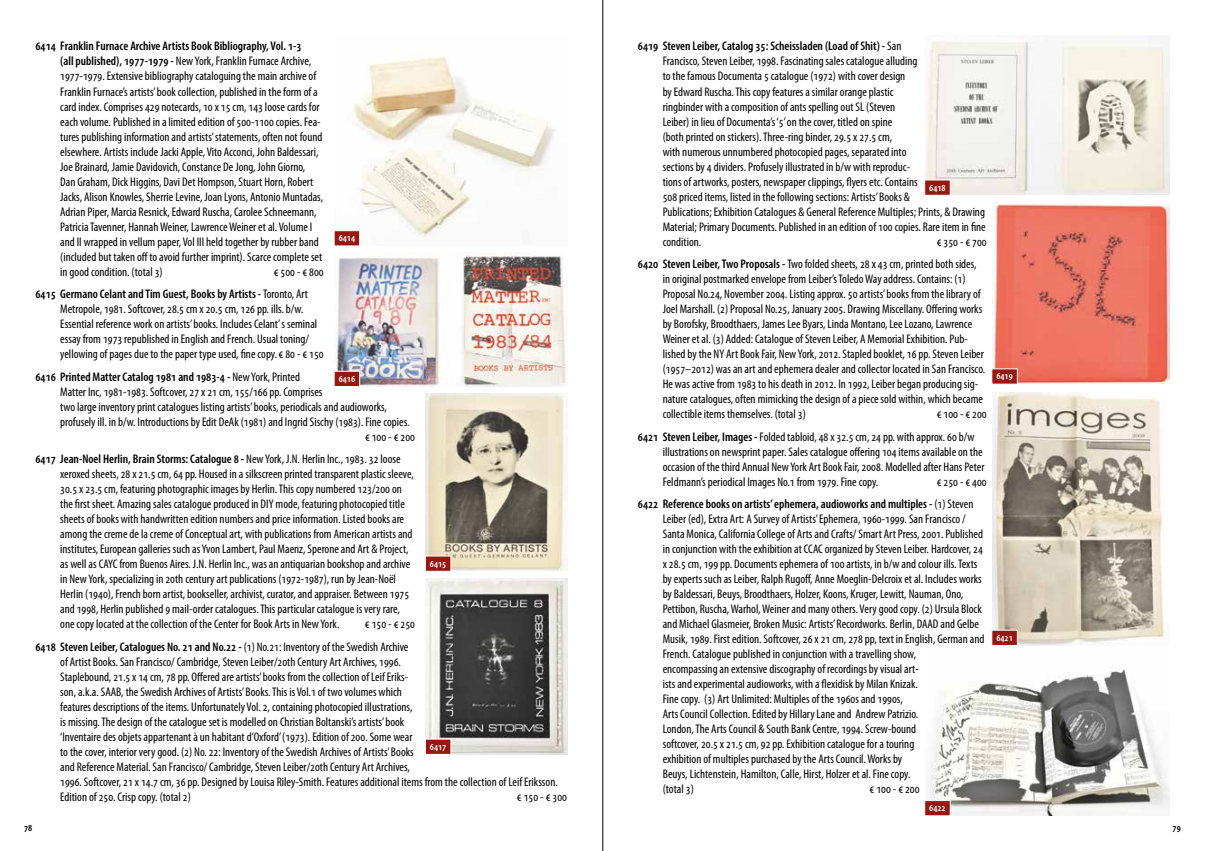
<style>
.page{position:relative;width:1205px;height:851px;background:#fff}
.page>*{position:absolute;margin:0;border:0;box-sizing:border-box;transform-origin:0 0}
.t1{font:condensed 12.5px/15px "Myriad Pro";color:#000}
.t2{font:600 condensed 12.5px/22.5px "Myriad Pro";color:#000}
.t3{font:600 condensed 10px "Myriad Pro";color:#fff}
.t4{font:600 condensed 10px "Myriad Pro";color:#000}
.s1{font-weight:600}
.s2{font-weight:400}
</style>
<div class="page">
<hr style="left:602px;top:0;width:1px;height:850px;background:#000">
<img style="left:353px;top:55px;width:202px;height:182px">
<img style="left:426px;top:393px;width:141px;height:178px">
<img style="left:334px;top:253px;width:232px;height:133px">
<img style="left:426px;top:578px;width:141px;height:176px">
<img style="left:925px;top:35px;width:244px;height:160px">
<img style="left:992px;top:204px;width:177px;height:179px">
<img style="left:992px;top:392px;width:173px;height:253px">
<img style="left:927px;top:668px;width:242px;height:147px">
<svg style="left:334px;top:230px;width:26px;height:16px"></svg>
<svg style="left:334px;top:370px;width:26px;height:16px"></svg>
<svg style="left:425px;top:555px;width:26px;height:17px"></svg>
<svg style="left:425px;top:738px;width:26px;height:16px"></svg>
<svg style="left:924px;top:799px;width:27px;height:17px"></svg>
<svg style="left:991px;top:629px;width:27px;height:16px"></svg>
<svg style="left:991px;top:368px;width:27px;height:16px"></svg>
<svg style="left:924px;top:179px;width:27px;height:17px"></svg>
<p class="t1" style="left:60px;top:39px;width:264px;text-indent:-25px"><span class="s1">6414 Franklin Furnace Archive Artists Book Bibliography, Vol. 1-3<br>(all published), 1977-1979 -</span> New York, Franklin Furnace Archive, 1977-1979. Extensive bibliography cataloguing the main archive of Franklin Furnace’s artists’ book collection, published in the form of a card index. Comprises 429 notecards, 10 x 15 cm, 143 loose cards for each volume. Published in a limited edition of 500-1100 copies. Fea&shy;tures publishing information and artists’ statements, often not found elsewhere. Artists include Jacki Apple, Vito Acconci, John Baldessari, Joe Brainard, Jamie Davidovich, Constance De Jong, John Giorno, Dan Graham, Dick Higgins, Davi Det Hompson, Stuart Horn, Robert Jacks, Alison Knowles, Sherrie Levine, Joan Lyons, Antonio Muntadas, Adrian Piper, Marcia Resnick, Edward Ruscha, Carolee Schneemann, Patricia Tavenner, Hannah Weiner, Lawrence Weiner et al. Volume I and II wrapped in vellum paper, Vol III held together by rubber band (included but taken off to avoid further imprint). Scarce complete set in good condition. (total 3)</p>
<p class="t3" style="left:339px;top:232px;width:18px">6414</p>
<p class="t2" style="left:35px;top:260px;width:290px;text-indent:238px"><span class="s2">€ 500 - € 800<br></span>6415 Germano Celant and Tim Guest, Books by Artists - <span class="s2">Toronto, Art</span></p>
<p class="t1" style="left:60px;top:301px;width:265px">Metropole, 1981. Softcover, 28.5 cm x 20.5 cm, 126 pp. ills. b/w.<br>Essential reference work on artists’ books. Includes Celant’ s seminal essay from 1973 republished in English and French. Usual toning/ yellowing of pages due to the paper type used, fine copy.€ 80 - € 150</p>
<p class="t2" style="left:35px;top:365px;width:266px">6416 Printed Matter Catalog 1981 and 1983-4 - <span class="s2">New York, Printed</span></p>
<p class="t1" style="left:60px;top:384px;width:264px">Matter Inc, 1981-1983. Softcover, 27 x 21 cm, 155/166 pp. Comprises</p>
<p class="t1" style="left:60px;top:399px;width:328px">two large inventory print catalogues listing artists’ books, periodicals and audioworks,</p>
<p class="t1" style="left:60px;top:414px;width:351px">profusely ill. in b/w. Introductions by Edit DeAk (1981) and Ingrid Sischy (1983). Fine copies.</p>
<p class="t1" style="left:365px;top:429px;width:52px">€ 100 - € 200</p>
<p class="t1" style="left:60px;top:451px;width:355px;text-indent:-25px"><span class="s1">6417 Jean-Noel Herlin, Brain Storms: Catalogue 8 -</span> New York, J.N. Herlin Inc., 1983. 32 loose xeroxed sheets, 28 x 21.5 cm, 64 pp. Housed in a silkscreen printed transparent plastic sleeve, 30.5 x 23.5 cm, featuring photographic images by Herlin. This copy numbered 123/200 on the first sheet. Amazing sales catalogue produced in DIY mode, featuring photocopied title sheets of books with handwritten edition numbers and price information. Listed books are among the creme de la creme of Conceptual art, with publications from American artists and institutes, European galleries such as Yvon Lambert, Paul Maenz, Sperone and Art &amp; Project, as well as CAYC from Buenos Aires. J.N. Herlin Inc., was an antiquarian bookshop and archive in New York, specializing in 20th century art publications (1972-1987), run by Jean-Noël Herlin (1940), French born artist, bookseller, archivist, curator, and appraiser. Between 1975 and 1998, Herlin published 9 mail-order catalogues. This particular catalogue is very rare, one copy located at the collection of the Center for Book Arts in New York.</p>
<p class="t3" style="left:339px;top:372px;width:18px">6416</p>
<p class="t3" style="left:430px;top:557px;width:18px">6415</p>
<p class="t1" style="left:35px;top:612px;width:381px;line-height:22.5px;text-indent:329px">€ 150 - € 250<br><span class="s1">6418 Steven Leiber, Catalogues No. 21 and No.22 -</span> (1) No.21: Inventory of the Swedish Archive</p>
<p class="t1" style="left:60px;top:654px;width:499px">of Artist Books. San Francisco/ Cambridge, Steven Leiber/20th Century Art Archives, 1996.<br>Staplebound, 21.5 x 14 cm, 78 pp. Offered are artists’ books from the collection of Leif Eriks-<br>son, a.k.a. SAAB, the Swedish Archives of Artists’ Books. This is Vol.1 of two volumes which<br>features descriptions of the items. Unfortunately Vol. 2, containing photocopied illustrations,<br>is missing. The design of the catalogue set is modelled on Christian Boltanski’s artists’ book<br>‘Inventaire des objets appartenant à un habitant d’Oxford’ (1973). Edition of 200. Some wear<br>to the cover, interior very good. (2) No. 22: Inventory of the Swedish Archives of Artists’ Books<br>and Reference Material. San Francisco/ Cambridge, Steven Leiber/20th Century Art Archives,<br>1996. Softcover, 21 x 14.7 cm, 36 pp. Designed by Louisa Riley-Smith. Features additional items from the collection of Leif Eriksson.<br>Edition of 250. Crisp copy. (total 2)</p>
<p class="t3" style="left:430px;top:740px;width:18px">6417</p>
<p class="t1" style="left:517px;top:789px;width:52px">€ 150 - € 300</p>
<p class="t1" style="left:663px;top:39px;width:325px;text-indent:-25px"><span class="s1">6419 Steven Leiber, Catalog 35: Scheissladen (Load of Shit) -</span> San<br>Francisco, Steven Leiber, 1998. Fascinating sales catalogue alluding<br>to the famous Documenta 5 catalogue (1972) with cover design<br>by Edward Ruscha. This copy features a similar orange plastic<br>ringbinder with a composition of ants spelling out SL (Steven<br>Leiber) in lieu of Documenta’s ‘5’ on the cover, titled on spine<br>(both printed on stickers). Three-ring binder, 29.5 x 27.5 cm,<br>with numerous unnumbered photocopied pages, separated into<br>sections by 4 dividers. Profusely illustrated in b/w with reproduc-<br>tions of artworks, posters, newspaper clippings, flyers etc. Contains<br>508 priced items, listed in the following sections: Artists’ Books &amp;<br>Publications; Exhibition Catalogues &amp; General Reference Multiples; Prints, &amp; Drawing Material; Primary Documents. Published in an edition of 100 copies. Rare item in fine condition.</p>
<p class="t3" style="left:929px;top:181px;width:18px">6418</p>
<p class="t1" style="left:638px;top:230px;width:350px;line-height:22.5px;text-indent:299px">€ 350 - € 700<br><span class="s1">6420 Steven Leiber, Two Proposals -</span> Two folded sheets, 28 x 43 cm, printed both sides,</p>
<p class="t1" style="left:663px;top:271px;width:324px">in original postmarked envelope from Leiber’s Toledo Way address. Contains: (1)<br>Proposal No.24, November 2004. Listing approx. 50 artists’ books from the library of Joel Marshall. (2) Proposal No.25, January 2005. Drawing Miscellany. Offering works by Borofsky, Broodthaers, James Lee Byars, Linda Montano, Lee Lozano, Lawrence Weiner et al. (3) Added: Catalogue of Steven Leiber, A Memorial Exhibition. Pub&shy;lished by the NY Art Book Fair, New York, 2012. Stapled booklet, 16 pp. Steven Leiber (1957–2012) was an art and ephemera dealer and collector located in San Francisco.<br>He was active from 1983 to his death in 2012. In 1992, Leiber began producing sig&shy;nature catalogues, often mimicking the design of a piece sold within, which became collectible items themselves. (total 3)</p>
<p class="t1" style="left:638px;top:402px;width:350px;line-height:22.5px;text-indent:299px">€ 100 - € 200<br><span class="s1">6421 Steven Leiber, Images -</span> Folded tabloid, 48 x 32.5 cm, 24 pp. with approx. 60 b/w</p>
<p class="t1" style="left:663px;top:444px;width:323px">illustrations on newsprint paper. Sales catalogue offering 104 items available on the occasion of the third Annual New York Art Book Fair, 2008. Modelled after Hans Peter<br>Feldmann’s periodical Images No.1 from 1979. Fine copy.</p>
<p class="t2" style="left:638px;top:470px;width:350px;text-indent:299px"><span class="s2">€ 250 - € 400<br></span>6422 Reference books on artists’ ephemera, audioworks and multiples - <span class="s2">(1) Steven</span></p>
<p class="t1" style="left:663px;top:511px;width:323px">Leiber (ed), Extra Art: A Survey of Artists’ Ephemera, 1960-1999. San Francisco / Santa Monica, California College of Arts and Crafts/ Smart Art Press, 2001. Published in conjunction with the exhibition at CCAC organized by Steven Leiber. Hardcover, 24 x 28.5 cm, 199 pp. Documents ephemera of 100 artists, in b/w and colour ills. Texts by experts such as Leiber, Ralph Rugoff, Anne Moeglin-Delcroix et al. Includes works by Baldessari, Beuys, Broodthaers, Holzer, Koons, Kruger, Lewitt, Nauman, Ono, Pettibon, Ruscha, Warhol, Weiner and many others. Very good copy. (2) Ursula Block and Michael Glasmeier, Broken Music: Artists’ Recordworks. Berlin, DAAD and Gelbe Musik, 1989. First edition. Softcover, 26 x 21 cm, 278 pp, text in English, German and French. Catalogue published in conjunction with a travelling show,<br>encompassing an extensive discography of recordings by visual art-<br>ists and experimental audioworks, with a flexidisk by Milan Knizak.<br>Fine copy. (3) Art Unlimited: Multiples of the 1960s and 1990s,<br>Arts Council Collection. Edited by Hillary Lane and Andrew Patrizio.<br>London, The Arts Council &amp; South Bank Centre, 1994. Screw-bound<br>softcover, 20.5 x 21.5 cm, 92 pp. Exhibition catalogue for a touring<br>exhibition of multiples purchased by the Arts Council. Works by<br>Beuys, Lichtenstein, Hamilton, Calle, Hirst, Holzer et al. Fine copy.<br>(total 3)</p>
<p class="t1" style="left:869px;top:781px;width:52px">€ 100 - € 200</p>
<p class="t3" style="left:929px;top:801px;width:18px">6422</p>
<p class="t3" style="left:996px;top:370px;width:18px">6419</p>
<p class="t3" style="left:996px;top:631px;width:18px">6421</p>
<p class="t4" style="left:24px;top:821px;width:10px">78</p>
<p class="t4" style="left:1172px;top:821px;width:10px">79</p>
</div>
